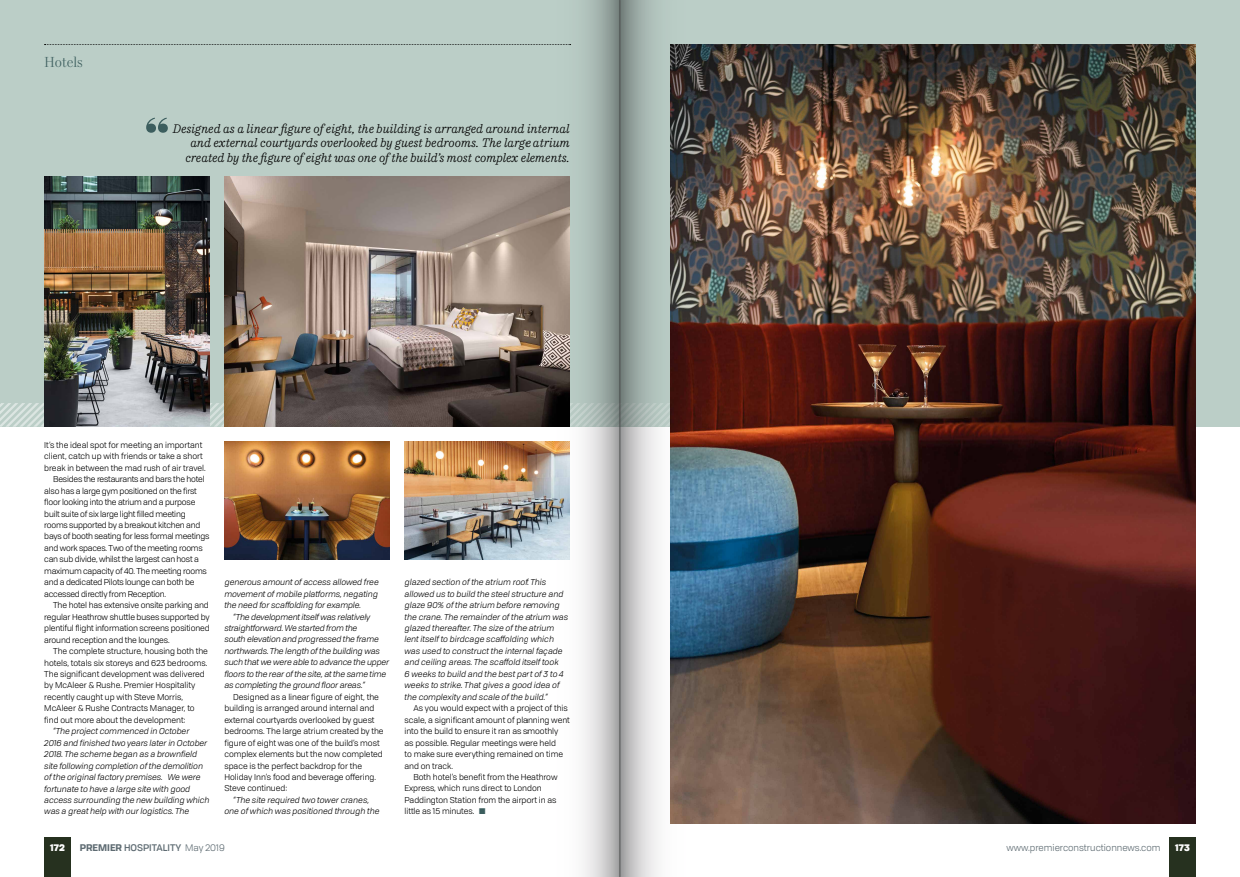
<style>
.page{position:relative;width:1240px;height:877px;background:#fff}
.page>*{position:absolute;margin:0;border:0;box-sizing:border-box;transform-origin:0 0}
.t1{font:300 14.57px "Mort Modern 07";letter-spacing:-.005em;color:#3c5e5e}
.t2{font:italic 300 12.5px/14.6px "Mort Modern 23 Text";color:#000;text-align:right}
.t3{font:9.38px "Tofino";color:#5e6b72}
.t4{font:500 9.38px "Tofino";color:#5e6b72}
.t5{font:900 9.38px "Tofino";color:#fff}
.t6{font:8.32px/11.4px "Tofino";color:#000}
.t7{font:italic 8.32px/11.4px "Tofino";letter-spacing:-.005em;color:#000}
.t8{font:8.32px "Tofino";letter-spacing:-.02em;color:#000}
.s1{color:#3c5e5e}
.s2{font-weight:700}
.s3{font-weight:400}
</style>
<div class="page">
<div style="left:44px;top:837px;width:27px;height:40px;background:#26311f"></div>
<div style="left:1169px;top:837px;width:27px;height:40px;background:#26311f"></div>
<div style="left:0;top:0;width:1240px;height:427px;background:#bbcec7"></div>
<svg style="left:0;top:403px;width:224px;height:24px"></svg>
<svg style="left:45px;top:44px;width:483px;height:1px"></svg>
<svg style="left:146px;top:118px;width:22px;height:15px"></svg>
<img style="left:713px;top:44px;width:483px;height:780px">
<img style="left:44px;top:177px;width:166px;height:250px">
<img style="left:224px;top:177px;width:304px;height:250px">
<img style="left:224px;top:441px;width:166px;height:118px">
<img style="left:405px;top:441px;width:123px;height:118px">
<svg style="left:528px;top:0;width:92px;height:877px"></svg>
<svg style="left:622px;top:2px;width:89px;height:873px"></svg>
<hr style="left:620px;top:0;width:1px;height:877px;background:#515252">
<h1 class="t1" style="left:44px;top:54px;width:40px">Hotels</h1>
<h2 class="t2" style="left:173px;top:121px;width:399px">Designed as a linear figure of eight, the building is arranged around internal and external courtyards overlooked by guest bedrooms. The large atrium created by the figure of eight was one of the build’s most complex elements.</h2>
<p class="t6" style="left:44px;top:439px;width:160px">It’s the ideal spot for meeting an important</p>
<p class="t6" style="left:44px;top:450px;width:160px">client, catch up with friends or take a short</p>
<p class="t6" style="left:44px;top:461px;width:163px">break in between the mad rush of air travel.</p>
<p class="t8" style="left:53px;top:473px;width:153px">Besides the restaurants and bars the hotel</p>
<p class="t8" style="left:44px;top:485px;width:154px">also has a large gym positioned on the first</p>
<p class="t8" style="left:44px;top:496px;width:153px">floor looking into the atrium and a purpose</p>
<p class="t8" style="left:44px;top:508px;width:143px">built suite of six large light filled meeting</p>
<p class="t8" style="left:44px;top:519px;width:158px">rooms supported by a breakout kitchen and</p>
<p class="t8" style="left:44px;top:530px;width:167px">bays of booth seating for less formal meetings</p>
<p class="t8" style="left:44px;top:542px;width:160px">and work spaces. Two of the meeting rooms</p>
<p class="t8" style="left:44px;top:553px;width:156px">can sub divide, whilst the largest can host a</p>
<p class="t8" style="left:44px;top:565px;width:164px">maximum capacity of 40. The meeting rooms</p>
<p class="t8" style="left:44px;top:576px;width:152px">and a dedicated Pilots lounge can both be</p>
<p class="t8" style="left:44px;top:588px;width:123px">accessed directly from Reception.</p>
<p class="t6" style="left:53px;top:599px;width:157px">The hotel has extensive onsite parking and</p>
<p class="t6" style="left:44px;top:610px;width:167px">regular Heathrow shuttle buses supported by</p>
<p class="t6" style="left:44px;top:622px;width:167px">plentiful flight information screens positioned</p>
<p class="t6" style="left:44px;top:633px;width:127px">around reception and the lounges.</p>
<p class="t6" style="left:53px;top:645px;width:156px">The complete structure, housing both the</p>
<p class="t6" style="left:44px;top:656px;width:165px">hotels, totals six storeys and 623 bedrooms.</p>
<p class="t6" style="left:44px;top:668px;width:162px">The significant development was delivered</p>
<p class="t6" style="left:44px;top:679px;width:152px">by McAleer &amp; Rushe. Premier Hospitality</p>
<p class="t6" style="left:44px;top:691px;width:140px">recently caught up with Steve Morris,</p>
<p class="t6" style="left:44px;top:702px;width:152px">McAleer &amp; Rushe Contracts Manager, to</p>
<p class="t6" style="left:44px;top:714px;width:143px">find out more about the development:</p>
<p class="t7" style="left:44px;top:725px;width:167px;text-indent:9px">“The project commenced in October<br>2016 and finished two years later in October 2018. The scheme began as a brownfield site following completion of the demolition of the original factory premises. We were fortunate to have a large site with good access surrounding the new building which was a great help with our logistics. The</p>
<p class="t7" style="left:224px;top:576px;width:156px;text-align:justify">generous amount of access allowed free movement of mobile platforms, negating the need for scaffolding for example.</p>
<p class="t7" style="left:224px;top:610px;width:166px;text-indent:9px">“The development itself was relatively straightforward. We started from the<br>south elevation and progressed the frame northwards. The length of the building was such that we were able to advance the upper floors to the rear of the site, at the same time as completing the ground floor areas.”</p>
<p class="t6" style="left:224px;top:691px;width:161px;text-indent:9px">Designed as a linear figure of eight, the building is arranged around internal and external courtyards overlooked by guest bedrooms. The large atrium created by the figure of eight was one of the build’s most complex elements but the now completed space is the perfect backdrop for the Holiday Inn’s food and beverage offering.<br>Steve continued:</p>
<p class="t7" style="left:224px;top:794px;width:157px;text-align:center">“The site required two tower cranes,<br>one of which was positioned through the</p>
<p class="t7" style="left:405px;top:576px;width:165px">glazed section of the atrium roof. This allowed us to build the steel structure and glaze 90% of the atrium before removing the crane. The remainder of the atrium was glazed thereafter. The size of the atrium lent itself to birdcage scaffolding which was used to construct the internal façade and ceiling areas. The scaffold itself took<br>6 weeks to build and the best part of 3 to 4 weeks to strike. That gives a good idea of the complexity and scale of the build.”</p>
<p class="t6" style="left:405px;top:702px;width:167px;text-indent:9px">As you would expect with a project of this scale, a significant amount of planning went into the build to ensure it ran as smoothly<br>as possible. Regular meetings were held<br>to make sure everything remained on time and on track.</p>
<p class="t6" style="left:405px;top:771px;width:155px;text-indent:9px">Both hotel’s benefit from the Heathrow Express, which runs direct to London Paddington Station from the airport in as little as 15 minutes. <span class="s1">■</span></p>
<p class="t5" style="left:50px;top:840px;width:16px">172</p>
<p class="t4" style="left:80px;top:841px;width:147px"><span class="s2">PREMIER</span> HOSPITALITY <span class="s3">May 2019</span></p>
<p class="t3" style="left:1007px;top:841px;width:155px">www.premierconstructionnews.com</p>
<p class="t5" style="left:1175px;top:840px;width:16px">173</p>
</div>
